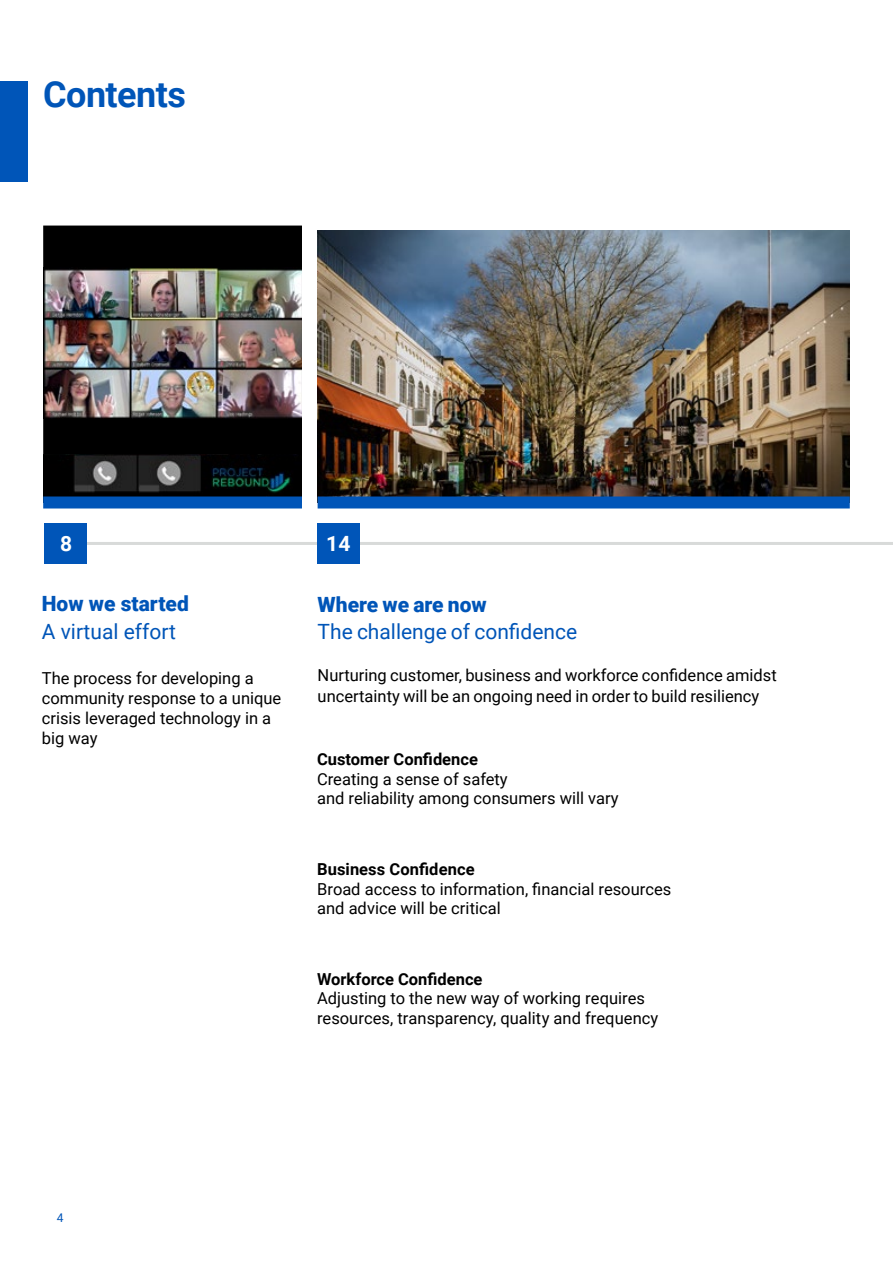
<style>
.page{position:relative;width:893px;height:1263px;background:#fff}
.page>*{position:absolute;margin:0;border:0;box-sizing:border-box;transform-origin:0 0}
.t1{font:700 36px "Roboto";letter-spacing:-.015em;color:#0055b8}
.t2{font:21px "Roboto";color:#0055b8}
.t3{font:900 21px "Roboto";color:#0055b8}
.t4{font:700 21px "Roboto";color:#fff}
.t5{font:16.5px/19.8px "Roboto";color:#000}
.t6{font:700 16.5px "Roboto";color:#000}
.t7{font:12px "Roboto";color:#0055b8}
</style>
<div class="page">
<div style="left:0;top:81px;width:28px;height:101px;background:#0055b8"></div>
<img style="left:318px;top:230px;width:532px;height:266px">
<img style="left:43px;top:454px;width:259px;height:42px">
<div style="left:317px;top:523px;width:43px;height:41px;background:#0055b8"></div>
<div style="left:44px;top:523px;width:43px;height:41px;background:#0055b8"></div>
<div style="left:43px;top:496px;width:259px;height:12px;background:#0055b8"></div>
<div style="left:318px;top:496px;width:532px;height:12px;background:#0055b8"></div>
<div style="left:44px;top:226px;width:257px;height:228px;background:#000"></div>
<img style="left:43px;top:268px;width:259px;height:150px">
<h1 class="t1" style="left:43px;top:69px;width:144px">Contents</h1>
<p class="t4" style="left:60px;top:529px;width:14px">8</p>
<p class="t4" style="left:326px;top:529px;width:26px">14</p>
<p class="t3" style="left:42px;top:588px;width:148px">How we started</p>
<p class="t2" style="left:42px;top:617px;width:136px">A virtual effort</p>
<p class="t5" style="left:42px;top:668px;width:241px">The process for developing a community response to a unique crisis leveraged technology in a big way</p>
<p class="t3" style="left:318px;top:590px;width:171px">Where we are now</p>
<p class="t2" style="left:318px;top:617px;width:261px">The challenge of confidence</p>
<p class="t5" style="left:318px;top:664px;width:461px;line-height:21px">Nurturing customer, business and workforce confidence amidst uncertainty will be an ongoing need in order to build resiliency</p>
<p class="t6" style="left:317px;top:747px;width:162px">Customer Confidence</p>
<p class="t5" style="left:317px;top:768px;width:303px">Creating a sense of safety<br>and reliability among consumers will vary</p>
<p class="t6" style="left:317px;top:857px;width:159px">Business Confidence</p>
<p class="t5" style="left:317px;top:878px;width:356px">Broad access to information, financial resources and advice will be critical</p>
<p class="t6" style="left:317px;top:967px;width:167px">Workforce Confidence</p>
<p class="t5" style="left:317px;top:988px;width:343px">Adjusting to the new way of working requires resources, transparency, quality and frequency</p>
<p class="t7" style="left:57px;top:1209px;width:8px">4</p>
</div>
